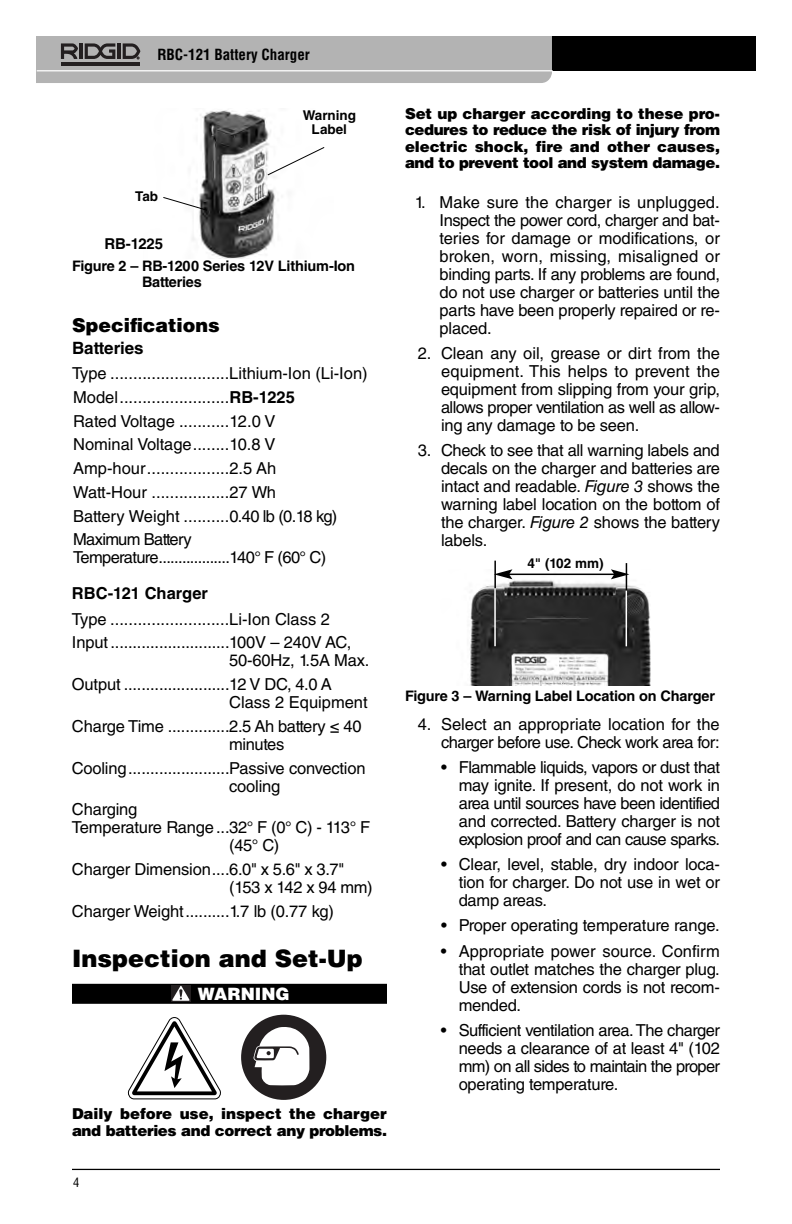
<style>
.page{position:relative;width:792px;height:1224px;background:#fff}
.page>*{position:absolute;margin:0;border:0;box-sizing:border-box;transform-origin:0 0}
.t1{font:900 24px "Helvetica LT Std";color:#000}
.t2{font:900 19px "Helvetica LT Std";color:#000}
.t3{font:700 17px "Helvetica LT Std";color:#000}
.t4{font:900 17px "Helvetica LT Std";color:#fff}
.t5{font:16.4px/18px "Helvetica LT Std";letter-spacing:-.015em;color:#000;text-align:justify}
.t6{font:16.4px "Helvetica LT Std";letter-spacing:-.04em;color:#000}
.t7{font:700 16.4px "Helvetica LT Std";color:#000}
.t8{font:900 15px/16.4px "Helvetica LT Std";letter-spacing:-.025em;color:#000;text-align:justify}
.t9{font:700 condensed 15px "Helvetica LT Std";color:#000}
.t10{font:700 15px "Helvetica LT Std";letter-spacing:-.01em;color:#000}
.t11{font:700 14.4px/16px "Helvetica LT Std";letter-spacing:-.01em;color:#000}
.t12{font:700 13.6px/14px "Helvetica LT Std";color:#000;text-align:center}
.t13{font:condensed 12.6px "Helvetica LT Std";color:#000}
.s1{font-weight:700}
.s2{font-style:italic}
</style>
<div class="page">
<div style="left:72px;top:984px;width:315px;height:20px;background:#000"></div>
<div style="left:171px;top:986px;width:19px;height:16px;background:#231f20"></div>
<svg style="left:172px;top:986px;width:18px;height:15px"></svg>
<img style="left:192px;top:110px;width:83px;height:149px">
<svg style="left:266px;top:146px;width:59px;height:30px"></svg>
<svg style="left:163px;top:196px;width:45px;height:15px"></svg>
<img style="left:470px;top:569px;width:181px;height:116px">
<hr style="left:494px;top:561px;width:2px;height:33px;background:#000">
<hr style="left:494px;top:588px;width:2px;height:58px;background:#fff">
<hr style="left:626px;top:563px;width:1px;height:33px;background:#000">
<hr style="left:626px;top:591px;width:1px;height:55px;background:#fff">
<hr style="left:509px;top:574px;width:105px;height:1px;background:#000">
<svg style="left:494px;top:569px;width:18px;height:10px"></svg>
<svg style="left:611px;top:569px;width:18px;height:10px"></svg>
<hr style="left:72px;top:1169px;width:648px;height:1px;background:#000">
<div style="left:403px;top:37px;width:353px;height:34px;background:#000"></div>
<hr style="left:37px;top:70px;width:516px;height:1px;background:#fff">
<svg style="left:36px;top:36px;width:516px;height:47px;background:#afafaf"></svg>
<svg style="left:241px;top:1015px;width:85px;height:85px"></svg>
<svg style="left:127px;top:1017px;width:94px;height:82px"></svg>
<p class="t9" style="left:157px;top:48px;width:154px">RBC-121 Battery Charger</p>
<p class="t12" style="left:135px;top:190px;width:24px">Tab</p>
<p class="t10" style="left:105px;top:238px;width:60px">RB-1225</p>
<p class="t12" style="left:303px;top:109px;width:55px">Warning<br>Label</p>
<p class="t11" style="left:142px;top:259px;width:215px;text-indent:-70px">Figure 2 – RB-1200 Series 12V Lithium-Ion<br>Batteries</p>
<p class="t2" style="left:72px;top:318px;width:149px">Specifications</p>
<p class="t3" style="left:72px;top:342px;width:73px">Batteries</p>
<p class="t5" style="left:72px;top:363px;width:297px;line-height:23.8px;text-align:left">Type ..........................Lithium-Ion (Li-Ion)<br>Model........................<span class="s1">RB-1225<br></span>Rated Voltage ...........12.0 V<br>Nominal Voltage........10.8 V Amp-hour..................2.5 Ah<br>Watt-Hour .................27 Wh<br>Battery Weight ..........0.40 lb (0.18 kg)<br>Maximum Battery</p>
<p class="t6" style="left:73px;top:552px;width:255px">Temperature..................140° F (60° C)</p>
<p class="t7" style="left:72px;top:588px;width:137px">RBC-121 Charger</p>
<p class="t5" style="left:72px;top:609px;width:281px;line-height:23.8px">Type ..........................Li-Ion Class 2<br>Input ...........................100V – 240V AC,</p>
<p class="t5" style="left:72px;top:650px;width:299px;line-height:23.8px;text-indent:157px">50-60Hz, 1.5A Max.<br>Output ........................12 V DC, 4.0 A</p>
<p class="t5" style="left:72px;top:692px;width:297px;line-height:23.8px;text-indent:157px">Class 2 Equipment<br>Charge Time ..............2.5 Ah battery ≤ 40</p>
<p class="t5" style="left:72px;top:734px;width:295px;line-height:23.8px;text-indent:157px">minutes<br>Cooling.......................Passive convection</p>
<p class="t5" style="left:229px;top:779px;width:53px">cooling</p>
<p class="t5" style="left:72px;top:802px;width:67px">Charging</p>
<p class="t5" style="left:72px;top:820px;width:300px">Temperature Range...32° F (0° C) - 113° F</p>
<p class="t5" style="left:229px;top:838px;width:52px">(45° C)</p>
<p class="t5" style="left:229px;top:862px;width:145px;text-indent:-157px">Charger Dimension....6.0" x 5.6" x 3.7" (153 x 142 x 94 mm)</p>
<p class="t5" style="left:72px;top:904px;width:263px">Charger Weight..........1.7 lb (0.77 kg)</p>
<h1 class="t1" style="left:72px;top:950px;width:292px">Inspection and Set-up</h1>
<p class="t4" style="left:198px;top:988px;width:93px">WARNING</p>
<p class="t8" style="left:72px;top:1107px;width:317px">daily before use, inspect the charger and batteries and correct any problems.</p>
<p class="t13" style="left:73px;top:1178px;width:8px">4</p>
<p class="t8" style="left:405px;top:107px;width:317px">Set up charger according to these pro&shy;cedures to reduce the risk of injury from electric shock, fire and other causes, and to prevent tool and system damage.</p>
<p class="t5" style="left:440px;top:195px;width:282px;text-indent:-25px">1. Make sure the charger is unplugged.<br>Inspect the power cord, charger and bat&shy;teries for damage or modifications, or broken, worn, missing, misaligned or binding parts. If any problems are found, do not use charger or batteries until the parts have been properly repaired or re&shy;placed.</p>
<p class="t5" style="left:441px;top:346px;width:281px;text-indent:-23px">2. Clean any oil, grease or dirt from the equipment. This helps to prevent the equipment from slipping from your grip, allows proper ventilation as well as allow&shy;ing any damage to be seen.</p>
<p class="t5" style="left:441px;top:443px;width:281px;text-indent:-23px">3. Check to see that all warning labels and decals on the charger and batteries are intact and readable. <span class="s2">Figure 3</span> shows the warning label location on the bottom of the charger. <span class="s2">Figure 2</span> shows the battery labels.</p>
<p class="t12" style="left:527px;top:558px;width:78px">4" (102 mm)</p>
<p class="t11" style="left:405px;top:689px;width:312px">Figure 3 – Warning Label Location on Charger</p>
<p class="t5" style="left:418px;top:717px;width:303px;text-align:right">4. Select an appropriate location for the charger before use. Check work area for:</p>
<p class="t5" style="left:459px;top:760px;width:263px;text-indent:-18px">• Flammable liquids, vapors or dust that may ignite. If present, do not work in area until sources have been identified and corrected. Battery charger is not explosion proof and can cause sparks.</p>
<p class="t5" style="left:459px;top:857px;width:263px;text-indent:-18px">• Clear, level, stable, dry indoor loca&shy;tion for charger. Do not use in wet or damp areas.</p>
<p class="t5" style="left:441px;top:918px;width:280px">• Proper operating temperature range.</p>
<p class="t5" style="left:459px;top:943px;width:263px;text-indent:-18px">• Appropriate power source. Confirm that outlet matches the charger plug.<br>Use of extension cords is not recom&shy;mended.</p>
<p class="t5" style="left:459px;top:1023px;width:263px;text-indent:-18px">• Sufficient ventilation area. The charger needs a clearance of at least 4" (102 mm) on all sides to maintain the proper operating temperature.</p>
</div>
